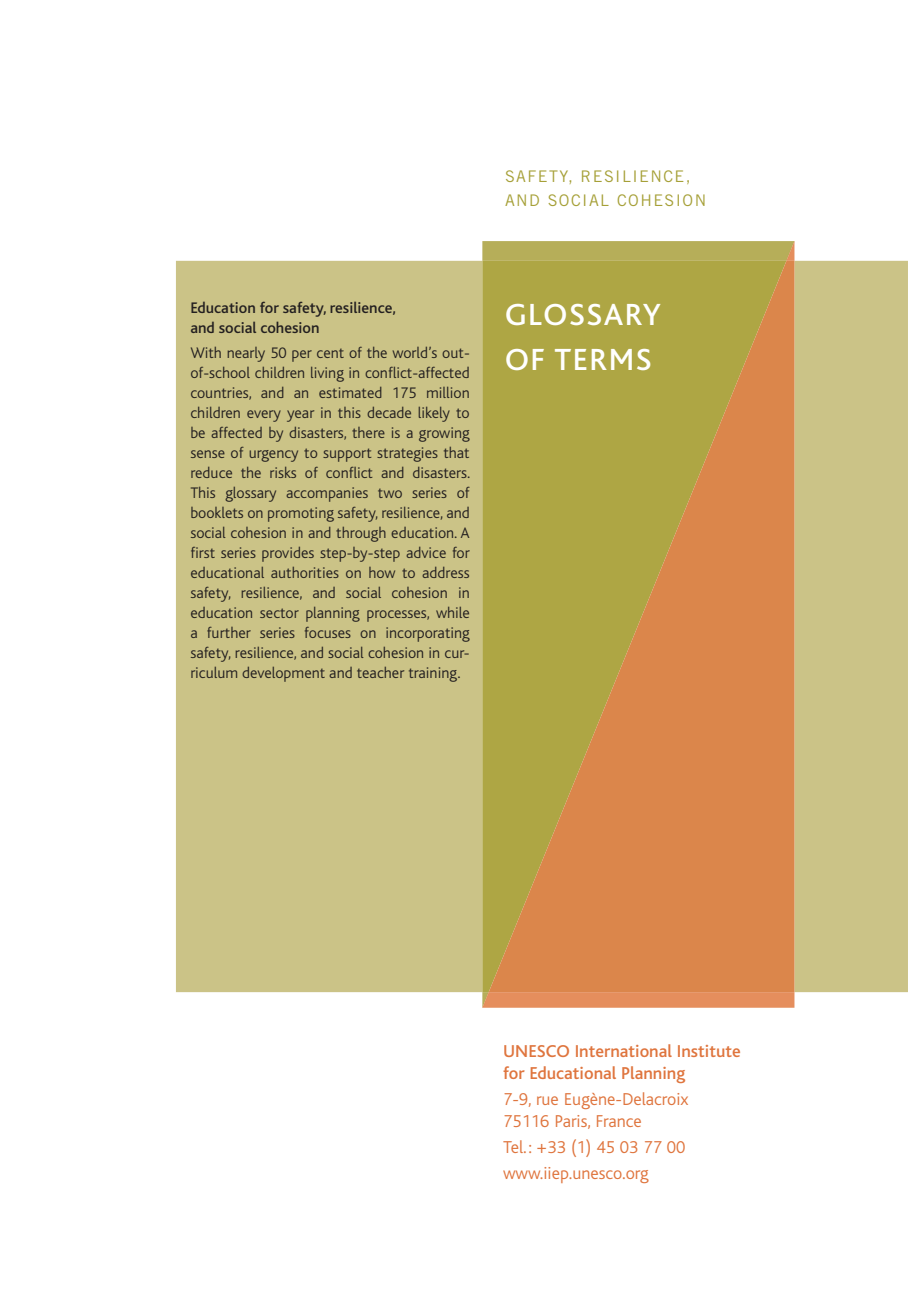
<style>
.page{position:relative;width:908px;height:1304px;background:#fff}
.page>*{position:absolute;margin:0;border:0;box-sizing:border-box;transform-origin:0 0}
.t1{font:500 32px/45.4px "Bliss";letter-spacing:.05em;color:#fff}
.t2{font:300 18px/22px "Bliss";color:#df753e}
.t3{font:500 18px/22px "Bliss";color:#df753e}
.t4{font:300 16px/20px "Bliss";color:#231f20;text-align:justify}
.t5{font:500 16px/20px "Bliss";color:#231f20}
.t6{font:16px/24px "Trade Gothic";letter-spacing:.09em;color:#a6a038}
</style>
<div class="page">
<div style="left:176px;top:261px;width:731px;height:731px;background:#cbc387"></div>
<svg style="left:482px;top:241px;width:312px;height:767px;background:#ca9b55"></svg>
<svg style="left:488px;top:261px;width:298px;height:731px;background:#c49647"></svg>
<p class="t6" style="left:505px;top:165px;width:203px">SAFETY, RESILIENCE,<br>AND SOCIAL COHESION</p>
<p class="t5" style="left:190px;top:298px;width:207px">Education for safety, resilience, and social cohesion</p>
<p class="t4" style="left:190px;top:343px;width:281px">With nearly 50 per cent of the world’s out&shy;of-school children living in conflict-affected countries, and an estimated 175 million children every year in this decade likely to be affected by disasters, there is a growing sense of urgency to support strategies that reduce the risks of conflict and disasters.<br>This glossary accompanies two series of booklets on promoting safety, resilience, and social cohesion in and through education. A first series provides step-by-step advice for educational authorities on how to address safety, resilience, and social cohesion in education sector planning processes, while a further series focuses on incorporating safety, resilience, and social cohesion in cur&shy;riculum development and teacher training.</p>
<h1 class="t1" style="left:505px;top:292px;width:157px">GLOSSARY<br>OF TERMS</h1>
<p class="t3" style="left:503px;top:1040px;width:239px">UNESCO International Institute for Educational Planning</p>
<p class="t2" style="left:503px;top:1088px;width:187px">7-9, rue Eugène-Delacroix<br>75116 Paris, France</p>
<p class="t2" style="left:503px;top:1134px;width:184px;line-height:26px">Tel. : +33 (1) 45 03 77 00 www.iiep.unesco.org</p>
</div>
